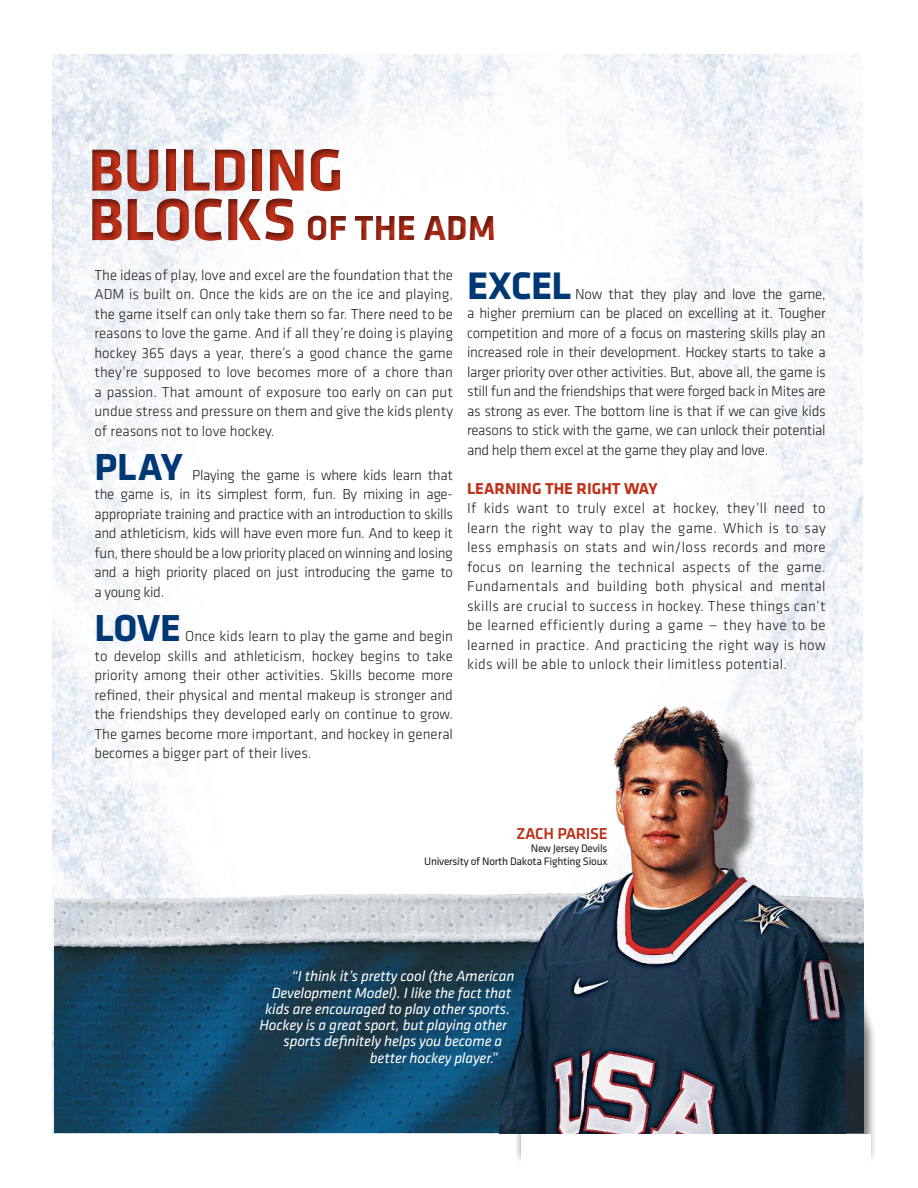
<style>
.page{position:relative;width:918px;height:1188px;background:#fff}
.page>*{position:absolute;margin:0;border:0;box-sizing:border-box;transform-origin:0 0}
.t1{font:700 61.8px "Klavika";color:#be311a}
.t2{font:700 39.75px "Klavika";letter-spacing:-.02em;color:#003876}
.t3{font:700 39px "Klavika";letter-spacing:-.005em;color:#003876}
.t4{font:700 36px "Klavika";color:#be311a}
.t5{font:700 16.35px "Klavika";color:#be311a}
.t6{font:500 16.35px "Klavika";letter-spacing:-.03em;color:#be311a}
.t7{font:italic 15.3px "Klavika";letter-spacing:-.01em;color:#fff}
.t8{font:300 15px/19.5px "Klavika";color:#231f20;text-align:justify}
.t9{font:11.25px/12.9px "Klavika";letter-spacing:-.02em;color:#231f20;text-align:right}
.s1{font-size:61.8px}
</style>
<div class="page">
<img style="left:53px;top:54px;width:810px;height:1080px">
<img style="left:153px;top:892px;width:346px;height:7px">
<div style="left:86px;top:125px;width:542px;height:147px;background:#231f20;opacity:.5"></div>
<div style="left:514px;top:720px;width:362px;height:443px;background:#231f20;opacity:.6"></div>
<img style="left:499px;top:704px;width:346px;height:430px">
<div style="left:522px;top:1134px;width:349px;height:48px;background:#fff"></div>
<h1 class="t1" style="left:88px;top:126px;width:257px">BUILDING</h1>
<h3 class="t4" style="left:88px;top:202px;width:409px"><span class="s1">BLOCKS</span> OF THE ADM</h3>
<p class="t8" style="left:94px;top:265px;width:360px">The ideas of play, love and excel are the foundation that the ADM is built on. Once the kids are on the ice and playing, the game itself can only take them so far. There need to be reasons to love the game. And if all they’re doing is playing hockey 365 days a year, there’s a good chance the game they’re supposed to love becomes more of a chore than a passion. That amount of exposure too early on can put undue stress and pressure on them and give the kids plenty of reasons not to love hockey.</p>
<h3 class="t3" style="left:94px;top:439px;width:90px">PLAY</h3>
<p class="t8" style="left:94px;top:465px;width:360px;text-indent:98px">Playing the game is where kids learn that the game is, in its simplest form, fun. By mixing in age&shy;appropriate training and practice with an introduction to skills and athleticism, kids will have even more fun. And to keep it fun, there should be a low priority placed on winning and losing and a high priority placed on just introducing the game to a young kid.</p>
<h3 class="t3" style="left:94px;top:600px;width:88px">LOVE</h3>
<p class="t8" style="left:94px;top:626px;width:360px;text-indent:91px">Once kids learn to play the game and begin to develop skills and athleticism, hockey begins to take priority among their other activities. Skills become more refined, their physical and mental makeup is stronger and the friendships they developed early on continue to grow.<br>The games become more important, and hockey in general becomes a bigger part of their lives.</p>
<h2 class="t2" style="left:467px;top:257px;width:106px">EXCEL</h2>
<p class="t8" style="left:467px;top:284px;width:360px;text-indent:108px">Now that they play and love the game, a higher premium can be placed on excelling at it. Tougher competition and more of a focus on mastering skills play an increased role in their development. Hockey starts to take a larger priority over other activities. But, above all, the game is still fun and the friendships that were forged back in Mites are as strong as ever. The bottom line is that if we can give kids reasons to stick with the game, we can unlock their potential and help them excel at the game they play and love.</p>
<p class="t5" style="left:467px;top:476px;width:192px">LEARNING THE RIGHT WAY</p>
<p class="t8" style="left:467px;top:498px;width:360px">If kids want to truly excel at hockey, they’ll need to learn the right way to play the game. Which is to say less emphasis on stats and win/loss records and more focus on learning the technical aspects of the game.<br>Fundamentals and building both physical and mental skills are crucial to success in hockey. These things can’t be learned efficiently during a game — they have to be learned in practice. And practicing the right way is how kids will be able to unlock their limitless potential.</p>
<p class="t6" style="left:516px;top:823px;width:93px">ZACH PARISE</p>
<p class="t9" style="left:424px;top:841px;width:185px">New Jersey Devils<br>University of North Dakota Fighting Sioux</p>
<p class="t7" style="left:292px;top:966px;width:224px">“I think it’s pretty cool (the American</p>
<p class="t7" style="left:272px;top:983px;width:241px">Development Model). I like the fact that</p>
<p class="t7" style="left:265px;top:999px;width:246px">kids are encouraged to play other sports.</p>
<p class="t7" style="left:259px;top:1015px;width:249px">Hockey is a great sport, but playing other</p>
<p class="t7" style="left:284px;top:1032px;width:220px">sports definitely helps you become a</p>
<p class="t7" style="left:370px;top:1048px;width:129px">better hockey player.”</p>
</div>
